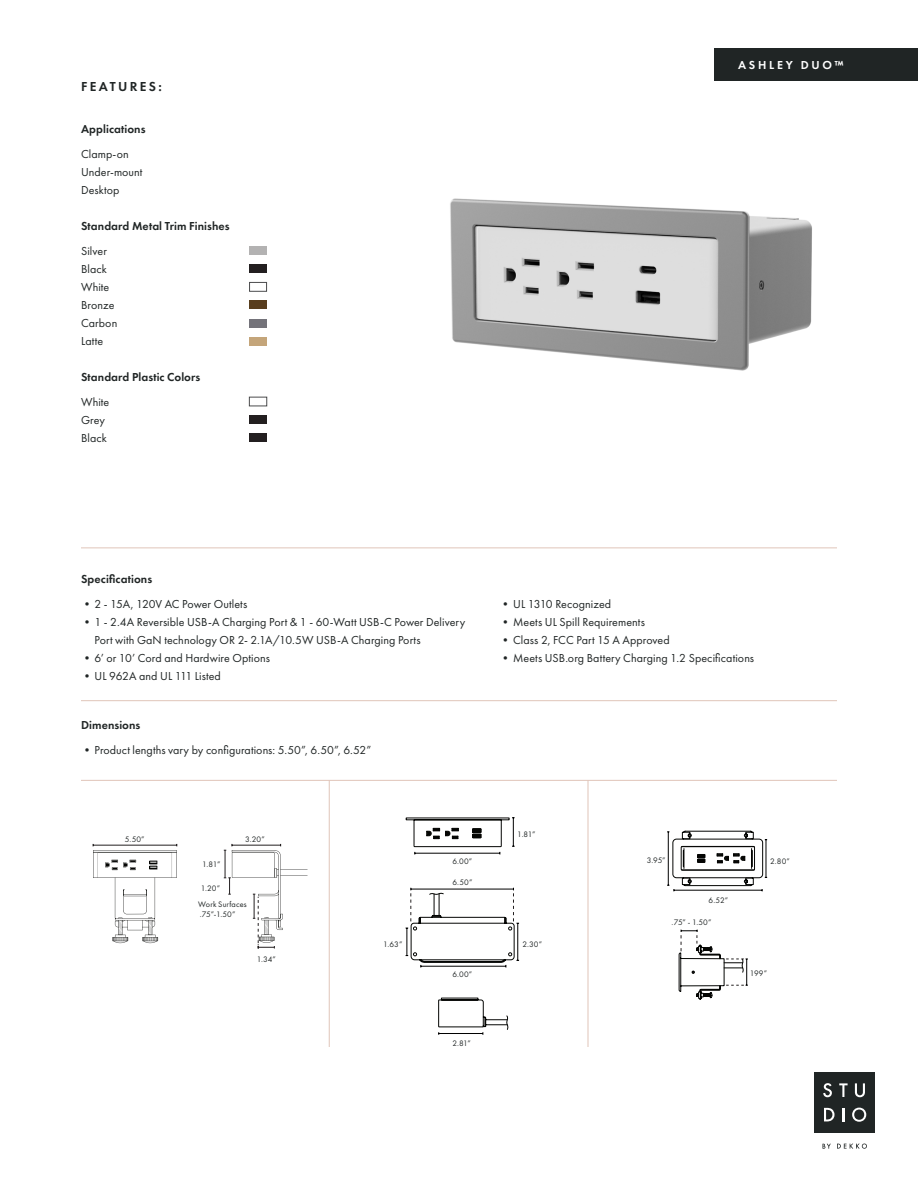
<style>
.page{position:relative;width:918px;height:1188px;background:#fff}
.page>*{position:absolute;margin:0;border:0;box-sizing:border-box;transform-origin:0 0}
.t1{font:600 13.5px "Futura PT";letter-spacing:.175em;color:#202525}
.t2{font:12px/18px "Futura PT";letter-spacing:.005em;color:#202525}
.t3{font:600 12px "Futura PT";letter-spacing:.01em;color:#202525}
.t4{font:600 12px "Futura PT";letter-spacing:.23em;color:#fff}
.t5{font:8.25px "Futura PT";letter-spacing:.005em;color:#202525}
</style>
<div class="page">
<img style="left:450px;top:198px;width:362px;height:173px">
<div style="left:249px;top:246px;width:18px;height:9px;background:#b3b2b2"></div>
<div style="left:249px;top:301px;width:18px;height:8px;background:#593e1e"></div>
<div style="left:249px;top:415px;width:18px;height:9px;background:#231f20"></div>
<div style="left:249px;top:433px;width:18px;height:9px;background:#231f20"></div>
<div style="left:249px;top:397px;width:18px;height:9px;background:#fff;border:1px solid #4b4c4d"></div>
<div style="left:249px;top:282px;width:18px;height:9px;background:#fff;border:1px solid #4b4c4d"></div>
<div style="left:250px;top:337px;width:17px;height:9px;background:#c4a57a"></div>
<div style="left:249px;top:264px;width:18px;height:9px;background:#231f20"></div>
<div style="left:249px;top:319px;width:18px;height:9px;background:#74737a"></div>
<hr style="left:81px;top:548px;width:756px;height:1px;background:#e0c5b9">
<hr style="left:81px;top:700px;width:756px;height:1px;background:#e0c5b9">
<hr style="left:81px;top:780px;width:756px;height:1px;background:#e0c5b9">
<div style="left:815px;top:1072px;width:60px;height:60px;background:#202525"></div>
<svg style="left:823px;top:1083px;width:9px;height:14px"></svg>
<svg style="left:839px;top:1083px;width:9px;height:14px"></svg>
<svg style="left:855px;top:1083px;width:10px;height:14px"></svg>
<svg style="left:824px;top:1108px;width:11px;height:13px"></svg>
<svg style="left:842px;top:1108px;width:2px;height:13px"></svg>
<svg style="left:852px;top:1108px;width:14px;height:14px"></svg>
<svg style="left:837px;top:1144px;width:30px;height:5px"></svg>
<svg style="left:823px;top:1144px;width:8px;height:5px"></svg>
<svg style="left:93px;top:844px;width:85px;height:99px"></svg>
<svg style="left:224px;top:844px;width:84px;height:105px"></svg>
<svg style="left:667px;top:831px;width:100px;height:60px"></svg>
<hr style="left:674px;top:890px;width:88px;height:1px;background:#000">
<svg style="left:679px;top:930px;width:69px;height:70px"></svg>
<svg style="left:406px;top:888px;width:113px;height:80px"></svg>
<svg style="left:438px;top:998px;width:70px;height:37px"></svg>
<svg style="left:406px;top:817px;width:109px;height:38px"></svg>
<hr style="left:415px;top:853px;width:85px;height:1px;background:#000">
<hr style="left:329px;top:780px;width:1px;height:267px;background:#e0c5b9">
<hr style="left:588px;top:780px;width:1px;height:267px;background:#e0c5b9">
<div style="left:714px;top:49px;width:204px;height:32px;background:#202525"></div>
<p class="t1" style="left:81px;top:78px;width:82px">FEATURES:</p>
<p class="t3" style="left:81px;top:122px;width:66px">Applications</p>
<p class="t2" style="left:81px;top:145px;width:49px">Clamp-on</p>
<p class="t2" style="left:81px;top:163px;width:63px">Under-mount</p>
<p class="t2" style="left:81px;top:181px;width:40px">Desktop</p>
<p class="t3" style="left:81px;top:219px;width:150px">Standard Metal Trim Finishes</p>
<p class="t2" style="left:81px;top:242px;width:27px">Silver</p>
<p class="t2" style="left:81px;top:260px;width:27px">Black</p>
<p class="t2" style="left:81px;top:278px;width:38px">White<br>Bronze<br>Carbon<br>Latte</p>
<p class="t3" style="left:81px;top:369px;width:121px">Standard Plastic Colors</p>
<p class="t2" style="left:81px;top:393px;width:30px">White</p>
<p class="t2" style="left:81px;top:411px;width:25px">Grey</p>
<p class="t2" style="left:81px;top:429px;width:27px">Black</p>
<p class="t4" style="left:738px;top:58px;width:107px">ASHLEY DUO™</p>
<p class="t3" style="left:81px;top:571px;width:73px">Specifications</p>
<p class="t2" style="left:81px;top:594px;width:168px">•2 - 15A, 120V AC Power Outlets</p>
<p class="t2" style="left:94px;top:612px;width:372px;text-indent:-14px">•1 - 2.4A Reversible USB-A Charging Port &amp; 1 - 60-Watt USB-C Power Delivery<br>Port with GaN technology OR 2- 2.1A/10.5W USB-A Charging Ports</p>
<p class="t2" style="left:81px;top:648px;width:191px">•6’ or 10’ Cord and Hardwire Options</p>
<p class="t2" style="left:81px;top:666px;width:141px">•UL 962A and UL 111 Listed</p>
<p class="t3" style="left:81px;top:717px;width:61px">Dimensions</p>
<p class="t2" style="left:81px;top:741px;width:292px">•Product lengths vary by configurations: 5.50”, 6.50”, 6.52”</p>
<p class="t5" style="left:125px;top:834px;width:21px">5.50”</p>
<p class="t5" style="left:245px;top:834px;width:21px">3.20”</p>
<p class="t5" style="left:202px;top:860px;width:20px">1.81”</p>
<p class="t5" style="left:201px;top:883px;width:21px">1.20”</p>
<p class="t5" style="left:198px;top:899px;width:50px">Work Surfaces</p>
<p class="t5" style="left:200px;top:909px;width:37px">.75”-1.50”</p>
<p class="t5" style="left:452px;top:857px;width:21px">6.00”</p>
<p class="t5" style="left:453px;top:877px;width:21px">6.50”</p>
<p class="t2" style="left:500px;top:595px;width:113px">•UL 1310 Recognized</p>
<p class="t2" style="left:500px;top:613px;width:147px">•Meets UL Spill Requirements</p>
<p class="t2" style="left:500px;top:631px;width:172px">•Class 2, FCC Part 15 A Approved</p>
<p class="t2" style="left:500px;top:649px;width:256px">•Meets USB.org Battery Charging 1.2 Specifications</p>
<p class="t5" style="left:517px;top:829px;width:20px">1.81”</p>
<p class="t5" style="left:647px;top:855px;width:20px">3.95”</p>
<p class="t5" style="left:709px;top:895px;width:21px">6.52”</p>
<p class="t5" style="left:672px;top:918px;width:41px">.75” - 1.50”</p>
<p class="t5" style="left:770px;top:856px;width:21px">2.80”</p>
<p class="t5" style="left:257px;top:954px;width:21px">1.34”</p>
<p class="t5" style="left:383px;top:939px;width:21px">1.63”</p>
<p class="t5" style="left:522px;top:939px;width:21px">2.30”</p>
<p class="t5" style="left:452px;top:970px;width:21px">6.00”</p>
<p class="t5" style="left:452px;top:1038px;width:20px">2.81”</p>
<p class="t5" style="left:750px;top:968px;width:19px">199”</p>
</div>
